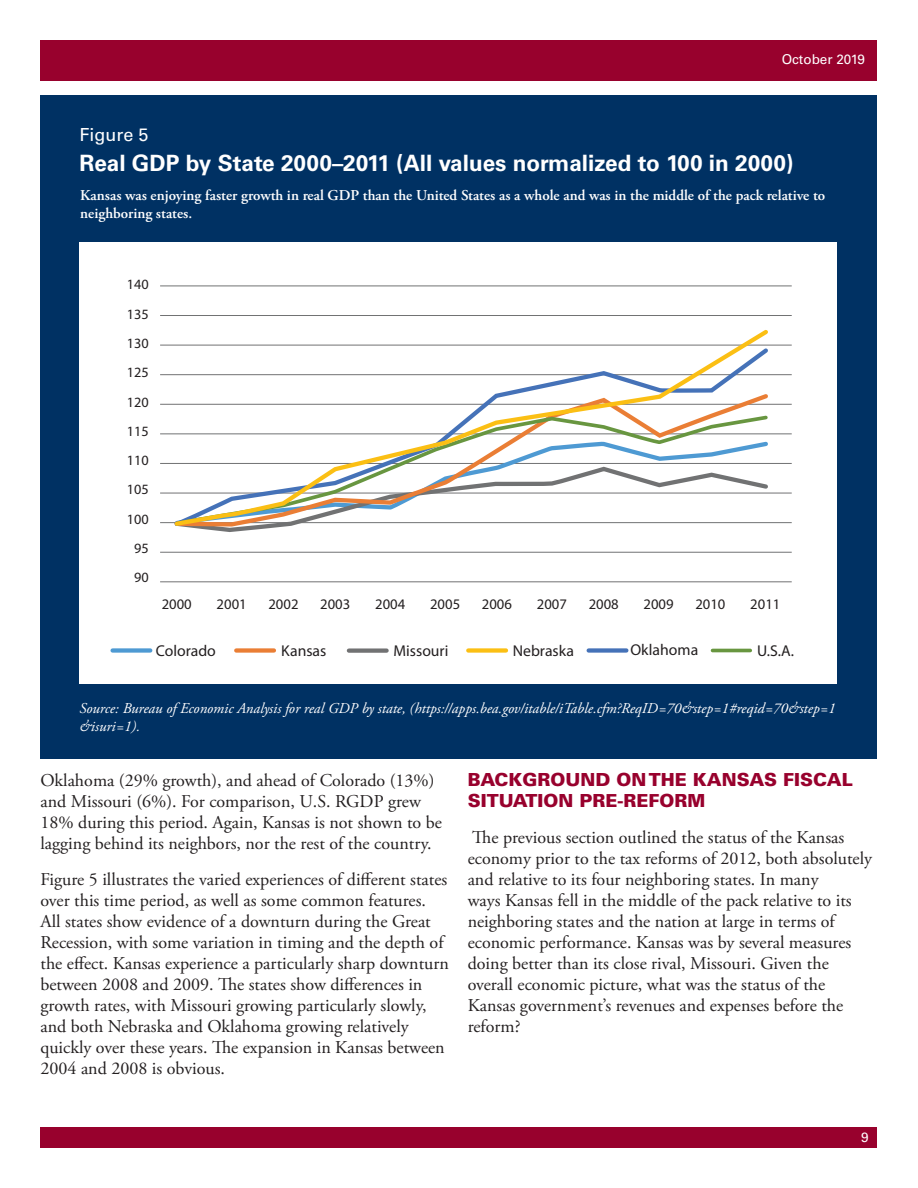
<style>
.page{position:relative;width:918px;height:1188px;background:#fff}
.page>*{position:absolute;margin:0;border:0;box-sizing:border-box;transform-origin:0 0}
.Pull_Quote_Left{font:700 22.5px "Univers LT Std";color:#fff}
.t1{font:18px/21px "Adobe Garamond Pro";color:#231f20}
.t2{font:900 18px/21px "Univers LT Std";color:#98012d}
.Pull_Quote_Left-2{font:18px "Univers LT Std";color:#fff}
.t3{font:15.75px "Myriad Pro";color:#231f20}
.Pull_Quote_Left-3{font:italic 15px/18px "Adobe Garamond Pro";color:#fff}
.Pull_Quote_Left-4{font:600 15px/18px "Adobe Garamond Pro";color:#fff}
.t4{font:14.7px "Myriad Pro";color:#231f20}
.t5{font:14.25px/29.2px "Myriad Pro";color:#231f20;text-align:center}
.t6{font:13.5px "Univers LT Std";color:#fff}
</style>
<div class="page">
<div style="left:40px;top:40px;width:838px;height:41px;background:#98012d"></div>
<div style="left:40px;top:1127px;width:838px;height:21px;background:#98012d"></div>
<div style="left:40px;top:96px;width:838px;height:663px;background:#003163"></div>
<div style="left:79px;top:243px;width:747px;height:441px;background:#fff"></div>
<div style="left:113px;top:648px;width:37px;height:5px;background:#4e9ad3"></div>
<div style="left:236px;top:648px;width:38px;height:5px;background:#ea7e35"></div>
<div style="left:349px;top:648px;width:38px;height:5px;background:#717273"></div>
<hr style="left:160px;top:286px;width:632px;height:1px;background:#717273">
<hr style="left:160px;top:315px;width:632px;height:1px;background:#717273">
<hr style="left:160px;top:345px;width:632px;height:1px;background:#717273">
<hr style="left:160px;top:374px;width:632px;height:1px;background:#717273">
<hr style="left:160px;top:404px;width:632px;height:1px;background:#717273">
<hr style="left:160px;top:434px;width:632px;height:1px;background:#717273">
<hr style="left:160px;top:463px;width:632px;height:1px;background:#717273">
<hr style="left:160px;top:493px;width:632px;height:1px;background:#717273">
<hr style="left:160px;top:522px;width:632px;height:1px;background:#717273">
<hr style="left:160px;top:552px;width:632px;height:1px;background:#717273">
<hr style="left:160px;top:582px;width:632px;height:1px;background:#717273">
<div style="left:589px;top:648px;width:37px;height:5px;background:#4572b8"></div>
<hr style="left:713px;top:649px;width:37px;height:3px;background:#689640">
<div style="left:468px;top:648px;width:38px;height:5px;background:#fbbf14"></div>
<svg style="left:173px;top:330px;width:599px;height:198px"></svg>
<p class="t6" style="left:782px;top:51px;width:85px">October 2019</p>
<p class="Pull_Quote_Left-2" style="left:79px;top:124px;width:71px">Figure 5</p>
<p class="Pull_Quote_Left" style="left:79px;top:150px;width:716px">Real GDP by State 2000–2011 (All values normalized to 100 in 2000)</p>
<p class="Pull_Quote_Left-4" style="left:80px;top:187px;width:746px">Kansas was enjoying faster growth in real GDP than the United States as a whole and was in the middle of the pack relative to neighboring states.</p>
<p class="t5" style="left:127px;top:270px;width:23px">140<br>135<br>130<br>125<br>120<br>115<br>110<br>105<br>100<br>95<br>90</p>
<p class="t4" style="left:162px;top:595px;width:32px">2000</p>
<p class="t4" style="left:217px;top:595px;width:32px">2001</p>
<p class="t4" style="left:268px;top:595px;width:32px">2002</p>
<p class="t4" style="left:320px;top:595px;width:32px">2003</p>
<p class="t4" style="left:375px;top:595px;width:32px">2004</p>
<p class="t4" style="left:430px;top:595px;width:32px">2005</p>
<p class="t4" style="left:482px;top:595px;width:32px">2006</p>
<p class="t4" style="left:537px;top:595px;width:32px">2007</p>
<p class="t4" style="left:589px;top:595px;width:32px">2008</p>
<p class="t4" style="left:644px;top:595px;width:32px">2009</p>
<p class="t4" style="left:695px;top:595px;width:32px">2010</p>
<p class="t4" style="left:750px;top:595px;width:32px">2011</p>
<p class="t3" style="left:513px;top:641px;width:63px">Nebraska</p>
<p class="t3" style="left:630px;top:640px;width:69px">Oklahoma</p>
<p class="t3" style="left:757px;top:641px;width:38px">U.S.A.</p>
<p class="t3" style="left:156px;top:641px;width:62px">Colorado</p>
<p class="t3" style="left:281px;top:641px;width:47px">Kansas</p>
<p class="t3" style="left:393px;top:641px;width:57px">Missouri</p>
<p class="Pull_Quote_Left-3" style="left:79px;top:699px;width:758px">Source: Bureau of Economic Analysis for real GDP by state, (https://apps.bea.gov/itable/iTable.cfm?ReqID=70&amp;step=1#reqid=70&amp;step=1 &amp;isuri=1).</p>
<p class="t1" style="left:40px;top:770px;width:403px">Oklahoma (29% growth), and ahead of Colorado (13%) and Missouri (6%). For comparison, U.S. RGDP grew 18% during this period. Again, Kansas is not shown to be lagging behind its neighbors, nor the rest of the country.</p>
<p class="t1" style="left:40px;top:869px;width:410px">Figure 5 illustrates the varied experiences of different states over this time period, as well as some common features.<br>All states show evidence of a downturn during the Great Recession, with some variation in timing and the depth of the effect. Kansas experience a particularly sharp downturn between 2008 and 2009. The states show differences in growth rates, with Missouri growing particularly slowly, and both Nebraska and Oklahoma growing relatively quickly over these years. The expansion in Kansas between 2004 and 2008 is obvious.</p>
<p class="t2" style="left:468px;top:768px;width:387px">BACKGROUND ON THE KANSAS FISCAL<br>SITUATION PRE-REFORM</p>
<p class="t1" style="left:468px;top:827px;width:406px">The previous section outlined the status of the Kansas economy prior to the tax reforms of 2012, both absolutely and relative to its four neighboring states. In many<br>ways Kansas fell in the middle of the pack relative to its neighboring states and the nation at large in terms of economic performance. Kansas was by several measures doing better than its close rival, Missouri. Given the overall economic picture, what was the status of the Kansas government’s revenues and expenses before the reform?</p>
<p class="t6" style="left:861px;top:1129px;width:9px">9</p>
</div>
